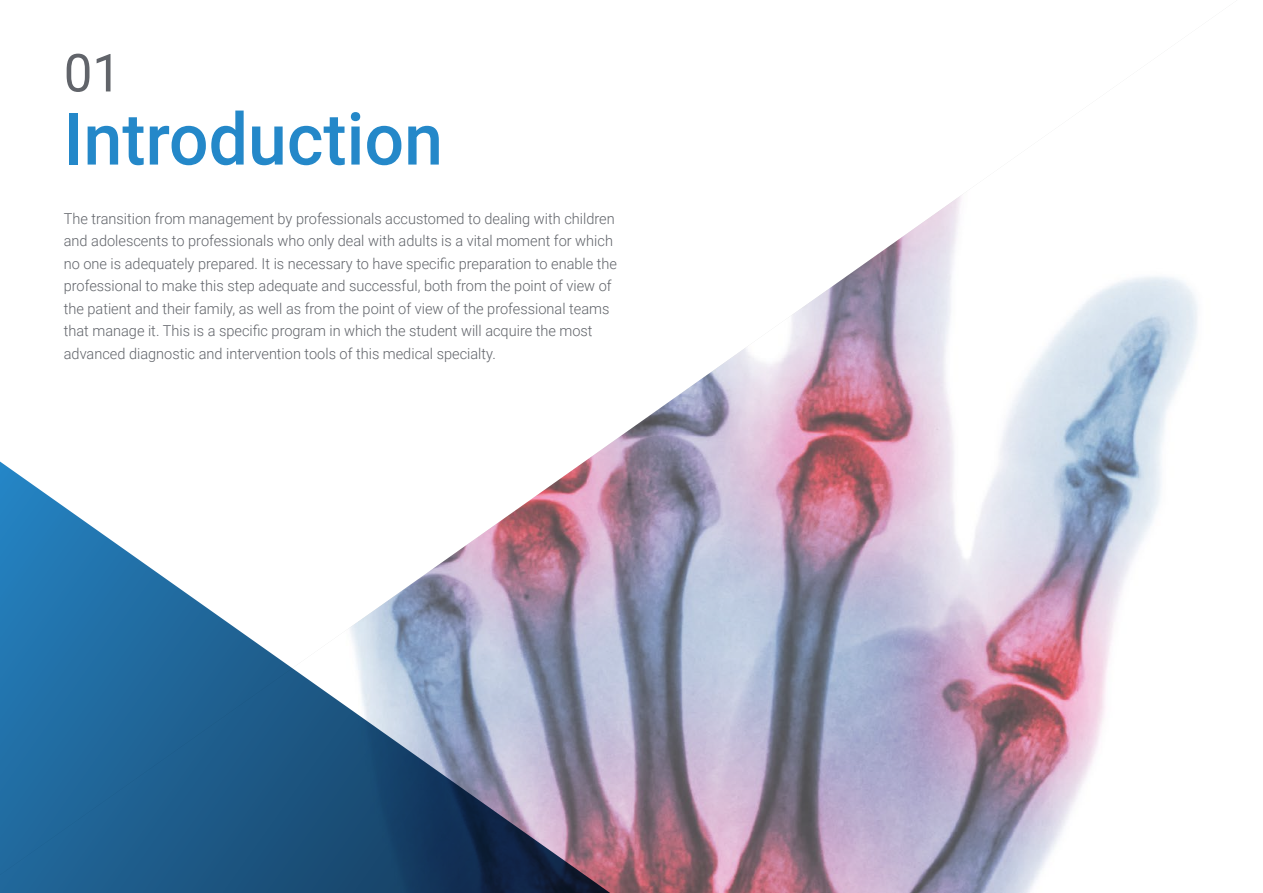
<style>
.page{position:relative;width:1263px;height:893px;background:#fff}
.page>*{position:absolute;margin:0;border:0;box-sizing:border-box;transform-origin:0 0}
.t1{font:500 72px "Roboto";color:#2488c9}
.t2{font:52.5px "Roboto";color:#61646a}
.t3{font:300 15px/22.5px "Roboto";color:#61646a}
</style>
<div class="page">
<img style="left:607px;top:194px;width:591px;height:699px">
<svg style="left:0;top:446px;width:640px;height:447px"></svg>
<h2 class="t2" style="left:64px;top:36px;width:59px">01</h2>
<h1 class="t1" style="left:64px;top:89px;width:381px">Introduction</h1>
<p class="t3" style="left:64px;top:207px;width:555px">The transition from management by professionals accustomed to dealing with children and adolescents to professionals who only deal with adults is a vital moment for which no one is adequately prepared. It is necessary to have specific preparation to enable the professional to make this step adequate and successful, both from the point of view of the patient and their family, as well as from the point of view of the professional teams that manage it. This is a specific program in which the student will acquire the most advanced diagnostic and intervention tools of this medical specialty.</p>
</div>
